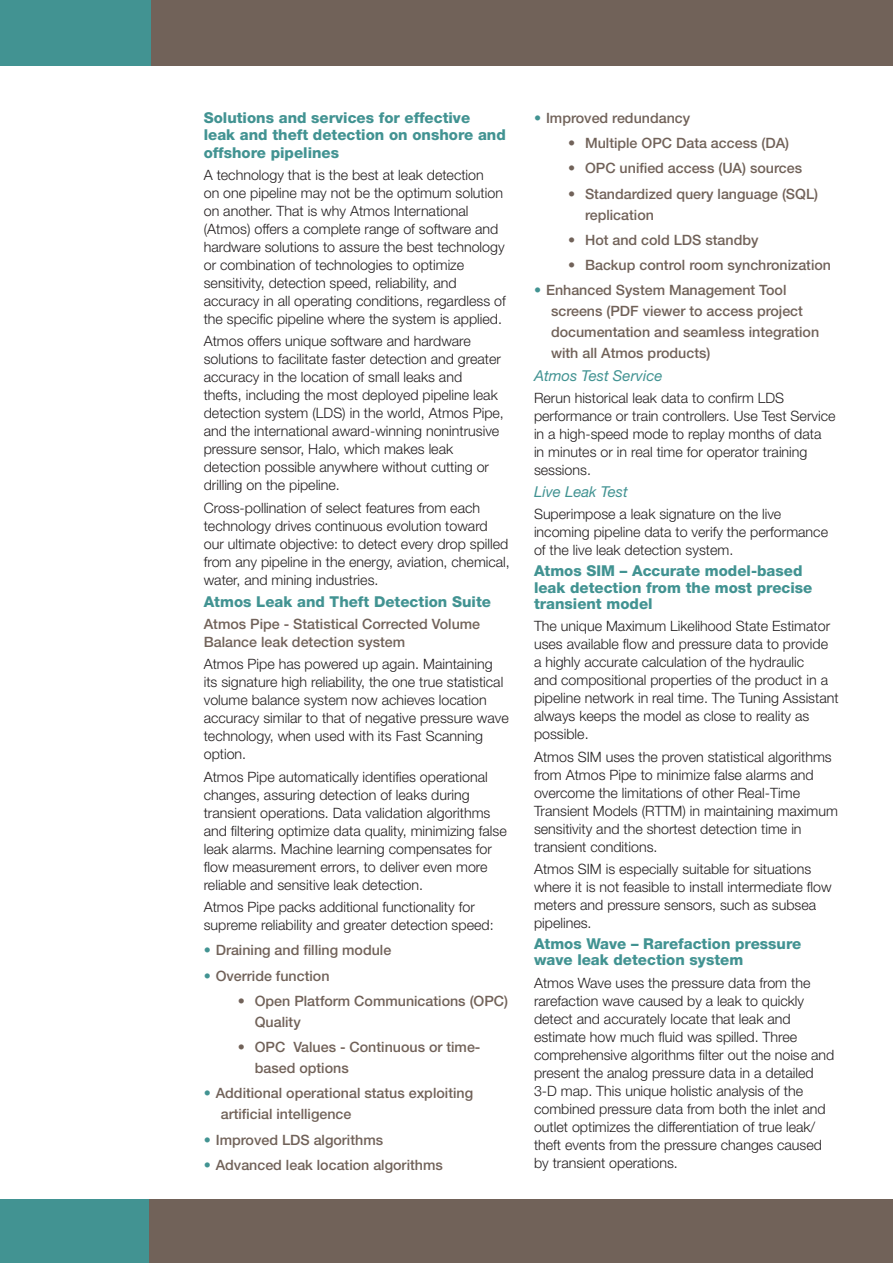
<style>
.page{position:relative;width:893px;height:1263px;background:#fff}
.page>*{position:absolute;margin:0;border:0;box-sizing:border-box;transform-origin:0 0}
._03_sub_heads{font:800 15px/16.5px "Helvetica Neue LT Std";color:#429392}
._04_body_text{font:italic 15px "Helvetica Neue LT Std";color:#429392}
._04_body_text-2{font:300 14.25px/18px "Helvetica Neue LT Std";color:#231f20}
._04_body_text-3{font:500 14.25px/21px "Helvetica Neue LT Std";color:#716259}
.s1{font-weight:300;color:#429392}
</style>
<div class="page">
<div style="left:0;top:0;width:893px;height:65px;background:#716259"></div>
<div style="left:0;top:0;width:150px;height:65px;background:#429392"></div>
<div style="left:0;top:1199px;width:893px;height:64px;background:#716259"></div>
<div style="left:0;top:1199px;width:148px;height:64px;background:#429392"></div>
<p class="_03_sub_heads" style="left:204px;top:110px;width:304px">Solutions and services for effective<br>leak and theft detection on onshore and</p>
<p class="_03_sub_heads" style="left:204px;top:144px;width:137px">offshore pipelines</p>
<p class="_04_body_text-2" style="left:204px;top:166px;width:304px">A technology that is the best at leak detection<br>on one pipeline may not be the optimum solution on another. That is why Atmos International (Atmos) offers a complete range of software and hardware solutions to assure the best technology or combination of technologies to optimize sensitivity, detection speed, reliability, and accuracy in all operating conditions, regardless of the specific pipeline where the system is applied.</p>
<p class="_04_body_text-2" style="left:204px;top:332px;width:302px">Atmos offers unique software and hardware solutions to facilitate faster detection and greater accuracy in the location of small leaks and<br>thefts, including the most deployed pipeline leak detection system (LDS) in the world, Atmos Pipe, and the international award-winning nonintrusive pressure sensor, Halo, which makes leak detection possible anywhere without cutting or drilling on the pipeline.</p>
<p class="_04_body_text-2" style="left:204px;top:498px;width:308px">Cross-pollination of select features from each technology drives continuous evolution toward our ultimate objective: to detect every drop spilled from any pipeline in the energy, aviation, chemical, water, and mining industries.</p>
<p class="_03_sub_heads" style="left:204px;top:593px;width:289px">Atmos Leak and Theft Detection Suite</p>
<p class="_04_body_text-3" style="left:204px;top:615px;width:278px;line-height:18px">Atmos Pipe - Statistical Corrected Volume<br>Balance leak detection system</p>
<p class="_04_body_text-2" style="left:204px;top:655px;width:307px">Atmos Pipe has powered up again. Maintaining its signature high reliability, the one true statistical volume balance system now achieves location accuracy similar to that of negative pressure wave technology, when used with its Fast Scanning option.</p>
<p class="_04_body_text-2" style="left:204px;top:767px;width:304px">Atmos Pipe automatically identifies operational changes, assuring detection of leaks during transient operations. Data validation algorithms and filtering optimize data quality, minimizing false leak alarms. Machine learning compensates for flow measurement errors, to deliver even more reliable and sensitive leak detection.</p>
<p class="_04_body_text-2" style="left:204px;top:898px;width:291px">Atmos Pipe packs additional functionality for supreme reliability and greater detection speed:</p>
<p class="_04_body_text-3" style="left:204px;top:939px;width:189px"><span class="s1">•</span> Draining and filling module</p>
<p class="_04_body_text-3" style="left:204px;top:965px;width:127px"><span class="s1">•</span> Override function</p>
<p class="_04_body_text-3" style="left:255px;top:990px;width:255px;text-indent:-17px">• Open Platform Communications (OPC)<br>Quality</p>
<p class="_04_body_text-3" style="left:255px;top:1036px;width:227px;text-indent:-17px">• OPC Values - Continuous or time&shy;based options</p>
<p class="_04_body_text-3" style="left:221px;top:1082px;width:254px;text-indent:-17px"><span class="s1">•</span> Additional operational status exploiting artificial intelligence</p>
<p class="_04_body_text-3" style="left:204px;top:1129px;width:181px"><span class="s1">•</span> Improved LDS algorithms</p>
<p class="_04_body_text-3" style="left:204px;top:1154px;width:241px"><span class="s1">•</span> Advanced leak location algorithms</p>
<p class="_04_body_text-3" style="left:534px;top:107px;width:158px"><span class="s1">•</span> Improved redundancy</p>
<p class="_04_body_text-3" style="left:568px;top:132px;width:223px">• Multiple OPC Data access (DA)</p>
<p class="_04_body_text-3" style="left:568px;top:158px;width:236px">• OPC unified access (UA) sources</p>
<p class="_04_body_text-3" style="left:585px;top:183px;width:235px;text-indent:-17px">• Standardized query language (SQL) replication</p>
<p class="_04_body_text-3" style="left:568px;top:229px;width:192px">• Hot and cold LDS standby</p>
<p class="_04_body_text-3" style="left:568px;top:254px;width:265px">• Backup control room synchronization</p>
<p class="_04_body_text-3" style="left:551px;top:280px;width:270px;text-indent:-17px"><span class="s1">•</span> Enhanced System Management Tool screens (PDF viewer to access project documentation and seamless integration with all Atmos products)</p>
<p class="_04_body_text" style="left:534px;top:366px;width:130px">Atmos Test Service</p>
<p class="_04_body_text-2" style="left:534px;top:389px;width:303px">Rerun historical leak data to confirm LDS performance or train controllers. Use Test Service in a high-speed mode to replay months of data<br>in minutes or in real time for operator training sessions.</p>
<p class="_04_body_text" style="left:534px;top:483px;width:95px">Live Leak Test</p>
<p class="_04_body_text-2" style="left:534px;top:505px;width:296px">Superimpose a leak signature on the live incoming pipeline data to verify the performance of the live leak detection system.</p>
<p class="_03_sub_heads" style="left:534px;top:562px;width:280px">Atmos SIM – Accurate model-based leak detection from the most precise transient model</p>
<p class="_04_body_text-2" style="left:534px;top:617px;width:306px">The unique Maximum Likelihood State Estimator uses available flow and pressure data to provide a highly accurate calculation of the hydraulic<br>and compositional properties of the product in a pipeline network in real time. The Tuning Assistant always keeps the model as close to reality as possible.</p>
<p class="_04_body_text-2" style="left:534px;top:747px;width:305px">Atmos SIM uses the proven statistical algorithms from Atmos Pipe to minimize false alarms and overcome the limitations of other Real-Time Transient Models (RTTM) in maintaining maximum sensitivity and the shortest detection time in transient conditions.</p>
<p class="_04_body_text-2" style="left:534px;top:860px;width:299px">Atmos SIM is especially suitable for situations where it is not feasible to install intermediate flow meters and pressure sensors, such as subsea pipelines.</p>
<p class="_03_sub_heads" style="left:534px;top:935px;width:269px">Atmos Wave – Rarefaction pressure wave leak detection system</p>
<p class="_04_body_text-2" style="left:534px;top:973px;width:302px">Atmos Wave uses the pressure data from the rarefaction wave caused by a leak to quickly detect and accurately locate that leak and estimate how much fluid was spilled. Three comprehensive algorithms filter out the noise and present the analog pressure data in a detailed 3-D map. This unique holistic analysis of the combined pressure data from both the inlet and outlet optimizes the differentiation of true leak/ theft events from the pressure changes caused by transient operations.</p>
</div>
